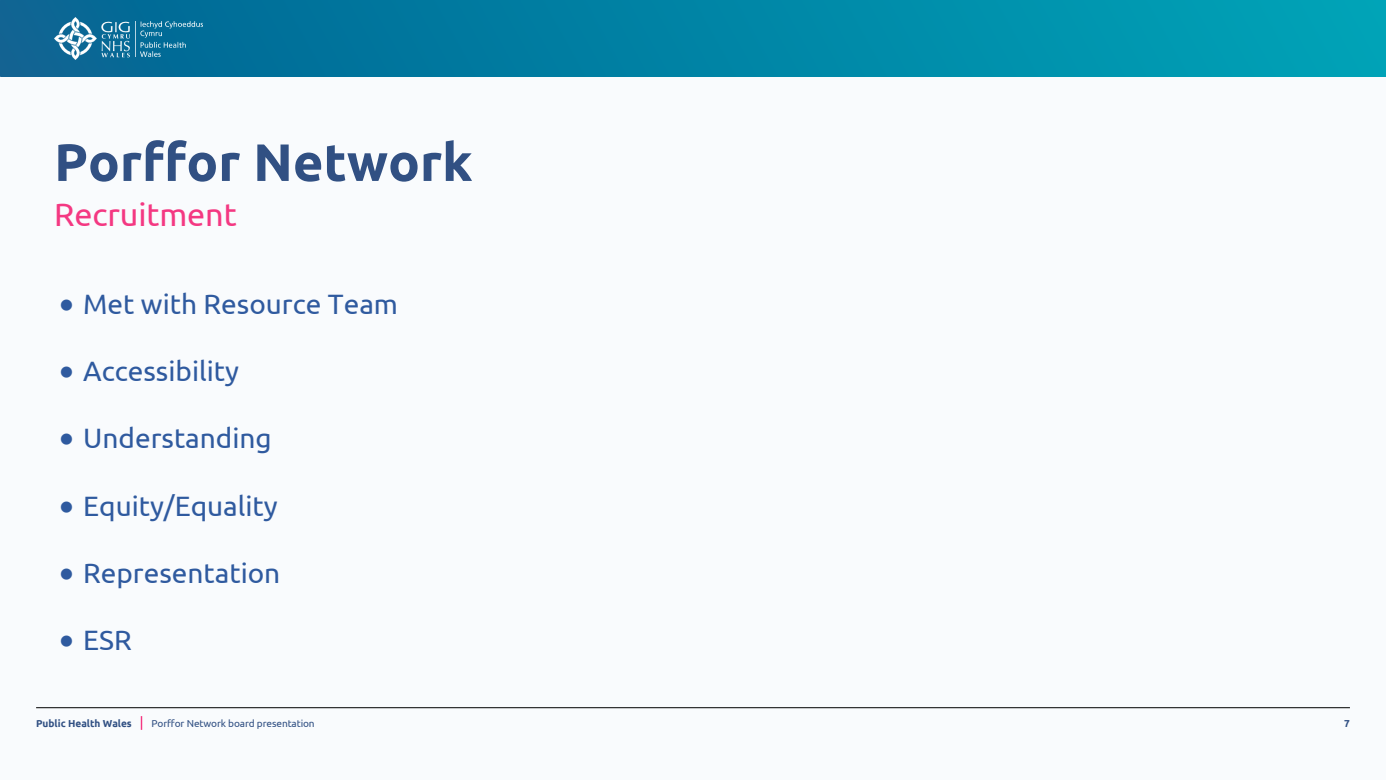
<style>
.page{position:relative;width:1386px;height:780px;background:#fff}
.page>*{position:absolute;margin:0;border:0;box-sizing:border-box;transform-origin:0 0}
.t1{font:700 52.5px "Ubuntu";color:#315083}
.t2{font:32.38px "Ubuntu";letter-spacing:-.005em;color:#f43882}
.t3{font:28px "Ubuntu";color:#2f5a9f}
.t4{font:10.06px "Ubuntu";letter-spacing:-.01em;color:#315083}
.t5{font:700 10.06px "Ubuntu";color:#315083}
</style>
<div class="page">
<div style="left:0;top:0;width:1385px;height:779px;background:#f9fbfd"></div>
<hr style="left:36px;top:707px;width:1313px;height:1px;background:#000">
<svg style="left:141px;top:716px;width:1px;height:13px"></svg>
<img style="left:0;top:0;width:1385px;height:76px">
<img style="left:54px;top:17px;width:75px;height:42px">
<img style="left:135px;top:22px;width:67px;height:35px">
<h1 class="t1" style="left:54px;top:130px;width:420px">Porffor Network</h1>
<p class="t2" style="left:54px;top:194px;width:184px">Recruitment</p>
<p class="t3" style="left:60px;top:287px;width:340px">• Met with Resource Team</p>
<p class="t3" style="left:60px;top:354px;width:181px">• Accessibility</p>
<p class="t3" style="left:60px;top:421px;width:214px">• Understanding</p>
<p class="t3" style="left:60px;top:488px;width:220px">• Equity/Equality</p>
<p class="t3" style="left:60px;top:555px;width:222px">• Representation</p>
<p class="t3" style="left:60px;top:623px;width:74px">• ESR</p>
<p class="t5" style="left:36px;top:716px;width:97px">Public Health Wales</p>
<p class="t5" style="left:1343px;top:716px;width:7px">7</p>
<p class="t4" style="left:151px;top:716px;width:165px">Porffor Network board presentation</p>
</div>
